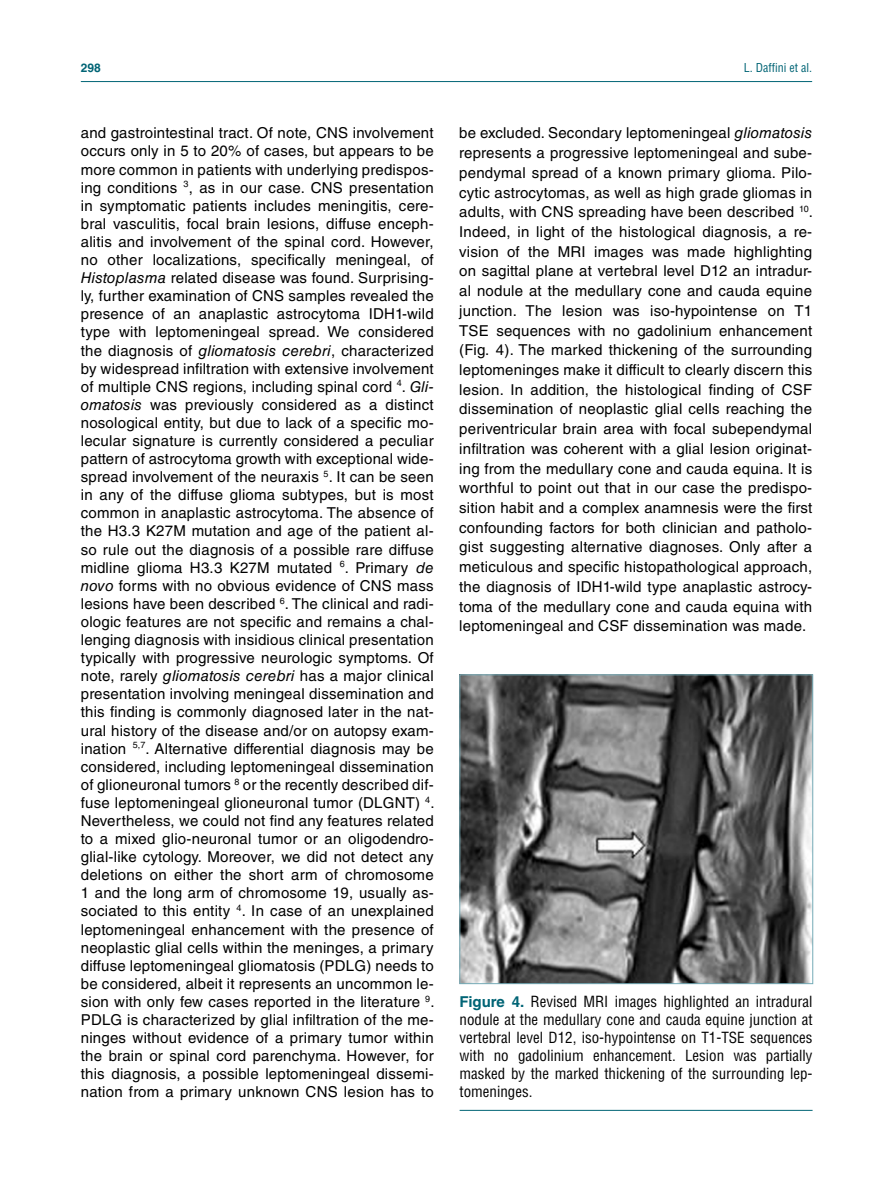
<style>
.page{position:relative;width:893px;height:1191px;background:#fff}
.page>*{position:absolute;margin:0;border:0;box-sizing:border-box;transform-origin:0 0}
.t1{font:15px/18.1px "Helvetica LT Std";letter-spacing:.015em;color:#000;text-align:justify}
.t2{font:condensed 15px/18px "Helvetica LT Std";color:#000;text-align:justify}
.t3{font:condensed 12px "Helvetica LT Std";color:#006475}
.t4{font:700 12px "Helvetica LT Std";color:#006475}
.s1{font-style:italic}
.s2{font-weight:700;font-stretch:normal;color:#006475}
</style>
<div class="page">
<hr style="left:81px;top:81px;width:731px;height:1px;background:#006475">
<img style="left:462px;top:676px;width:349px;height:305px">
<div style="left:460px;top:674px;width:353px;height:309px;border:1px solid #75abb7"></div>
<hr style="left:460px;top:1110px;width:353px;height:1px;background:#006475">
<p class="t4" style="left:81px;top:61px;width:22px">298</p>
<p class="t3" style="left:744px;top:61px;width:70px">L. Daffini et al.</p>
<p class="t1" style="left:81px;top:124px;width:355px">and gastrointestinal tract. Of note, CNS involvement occurs only in 5 to 20% of cases, but appears to be more common in patients with underlying predispos&shy;ing conditions <sup>3</sup>, as in our case. CNS presentation in symptomatic patients includes meningitis, cere&shy;bral vasculitis, focal brain lesions, diffuse enceph&shy;alitis and involvement of the spinal cord. However, no other localizations, specifically meningeal, of <span class="s1">Histoplasma</span> related disease was found. Surprising&shy;ly, further examination of CNS samples revealed the presence of an anaplastic astrocytoma IDH1-wild type with leptomeningeal spread. We considered the diagnosis of <span class="s1">gliomatosis cerebri</span>, characterized by widespread infiltration with extensive involvement of multiple CNS regions, including spinal cord <sup>4</sup>. <span class="s1">Gli&shy;omatosis</span> was previously considered as a distinct nosological entity, but due to lack of a specific mo&shy;lecular signature is currently considered a peculiar pattern of astrocytoma growth with exceptional wide&shy;spread involvement of the neuraxis <sup>5</sup>. It can be seen in any of the diffuse glioma subtypes, but is most common in anaplastic astrocytoma. The absence of the H3.3 K27M mutation and age of the patient al&shy;so rule out the diagnosis of a possible rare diffuse midline glioma H3.3 K27M mutated <sup>6</sup>. Primary <span class="s1">de novo</span> forms with no obvious evidence of CNS mass lesions have been described <sup>6</sup>. The clinical and radi&shy;ologic features are not specific and remains a chal&shy;lenging diagnosis with insidious clinical presentation typically with progressive neurologic symptoms. Of note, rarely <span class="s1">gliomatosis cerebri</span> has a major clinical presentation involving meningeal dissemination and this finding is commonly diagnosed later in the nat&shy;ural history of the disease and/or on autopsy exam&shy;ination <sup>5,7</sup>. Alternative differential diagnosis may be considered, including leptomeningeal dissemination of glioneuronal tumors <sup>8</sup> or the recently described dif&shy;fuse leptomeningeal glioneuronal tumor (DLGNT) <sup>4</sup>.<br>Nevertheless, we could not find any features related to a mixed glio-neuronal tumor or an oligodendro&shy;glial-like cytology. Moreover, we did not detect any deletions on either the short arm of chromosome 1 and the long arm of chromosome 19, usually as&shy;sociated to this entity <sup>4</sup>. In case of an unexplained leptomeningeal enhancement with the presence of neoplastic glial cells within the meninges, a primary diffuse leptomeningeal gliomatosis (PDLG) needs to be considered, albeit it represents an uncommon le&shy;sion with only few cases reported in the literature <sup>9</sup>.<br>PDLG is characterized by glial infiltration of the me&shy;ninges without evidence of a primary tumor within the brain or spinal cord parenchyma. However, for this diagnosis, a possible leptomeningeal dissemi&shy;nation from a primary unknown CNS lesion has to</p>
<p class="t1" style="left:459px;top:123px;width:355px;line-height:19.6px">be excluded. Secondary leptomeningeal <span class="s1">gliomatosis </span>represents a progressive leptomeningeal and sube&shy;pendymal spread of a known primary glioma. Pilo&shy;cytic astrocytomas, as well as high grade gliomas in adults, with CNS spreading have been described <sup>10</sup>.<br>Indeed, in light of the histological diagnosis, a re&shy;vision of the MRI images was made highlighting on sagittal plane at vertebral level D12 an intradur&shy;al nodule at the medullary cone and cauda equine junction. The lesion was iso-hypointense on T1<br>TSE sequences with no gadolinium enhancement (Fig. 4). The marked thickening of the surrounding leptomeninges make it difficult to clearly discern this lesion. In addition, the histological finding of CSF dissemination of neoplastic glial cells reaching the periventricular brain area with focal subependymal infiltration was coherent with a glial lesion originat&shy;ing from the medullary cone and cauda equina. It is worthful to point out that in our case the predispo&shy;sition habit and a complex anamnesis were the first confounding factors for both clinician and patholo&shy;gist suggesting alternative diagnoses. Only after a meticulous and specific histopathological approach, the diagnosis of IDH1-wild type anaplastic astrocy&shy;toma of the medullary cone and cauda equina with leptomeningeal and CSF dissemination was made.</p>
<p class="t2" style="left:460px;top:992px;width:354px"><span class="s2">Figure 4.</span> Revised MRI images highlighted an intradural nodule at the medullary cone and cauda equine junction at vertebral level D12, iso-hypointense on T1-TSE sequences with no gadolinium enhancement. Lesion was partially masked by the marked thickening of the surrounding lep&shy;tomeninges.</p>
</div>
